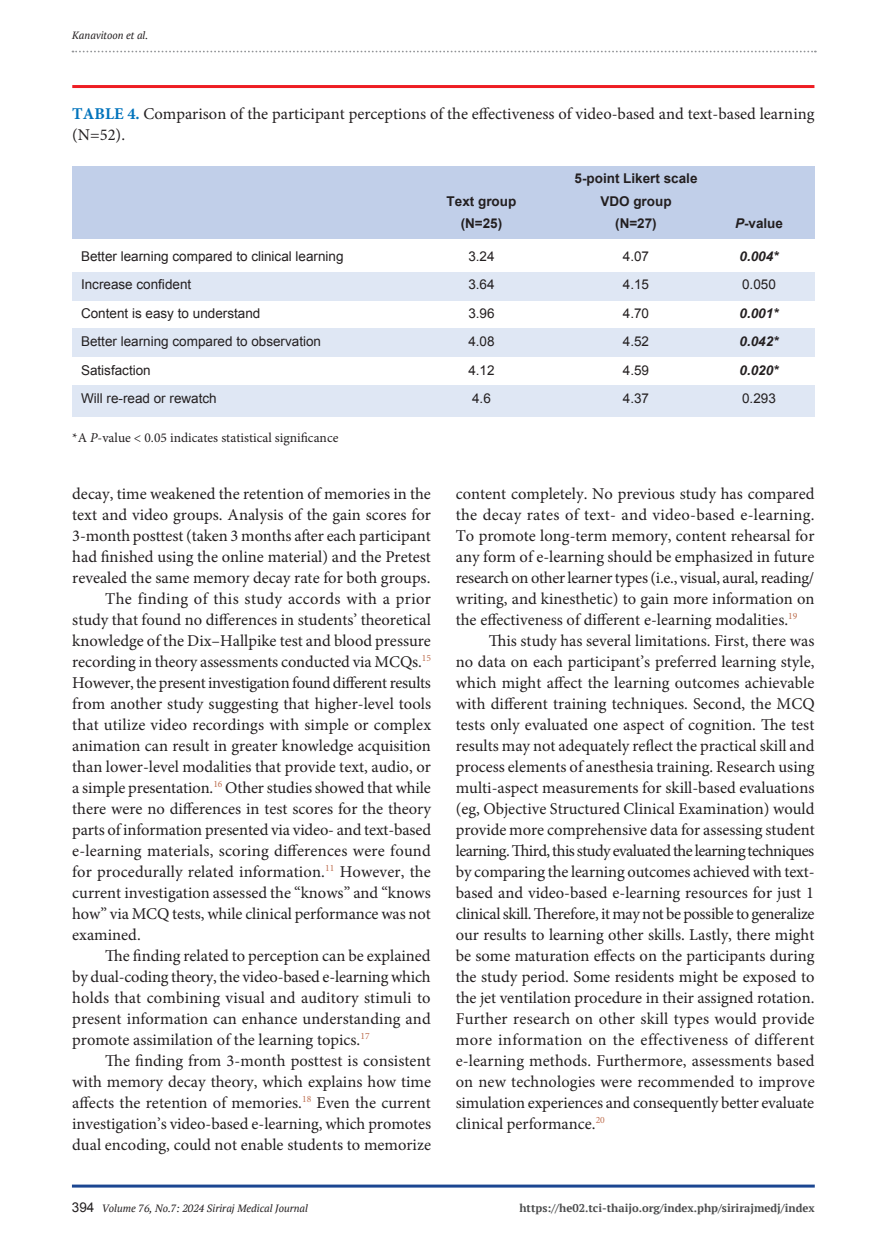
<style>
.page{position:relative;width:891px;height:1242px;background:#fff}
.page>*{position:absolute;margin:0;border:0;box-sizing:border-box;transform-origin:0 0}
.t1{font:16.5px/21px "Minion Pro";color:#231f20;text-align:justify}
.t2{font:13.5px "Arial";color:#231f20}
.t3{font:700 13.5px "Arial";color:#231f20}
.t4{font:13.5px "Minion Pro";color:#231f20}
.t5{font:italic 700 13.5px "Arial";color:#231f20}
.t6{font:700 11.25px "PT Serif";color:#4b4c4d}
.t7{font:italic 10.5px "PT Serif";color:#231f20}
.s1{font-weight:700;color:#0073bc}
.s2{font-style:italic}
.s3{font-family:"Arial";font-style:normal;font-size:13.5px}
</style>
<div class="page">
<svg style="left:72px;top:51px;width:744px;height:1px"></svg>
<hr style="left:72px;top:1185px;width:743px;height:3px;background:#1b4691">
<div style="left:72px;top:272px;width:742px;height:29px;background:#dfe7f4"></div>
<div style="left:72px;top:329px;width:742px;height:28px;background:#dfe7f4"></div>
<div style="left:72px;top:385px;width:742px;height:32px;background:#dfe7f4"></div>
<div style="left:72px;top:166px;width:742px;height:73px;background:#c1cfe9"></div>
<hr style="left:72px;top:85px;width:742px;height:3px;background:#ee1d23">
<p class="t7" style="left:72px;top:29px;width:78px">Kanavitoon et al.</p>
<p class="t1" style="left:72px;top:103px;width:744px"><span class="s1">TABLE 4.</span> Comparison of the participant perceptions of the effectiveness of video-based and text-based learning (N=52).</p>
<p class="t3" style="left:575px;top:169px;width:125px">5-point Likert scale</p>
<p class="t3" style="left:447px;top:192px;width:71px">Text group</p>
<p class="t3" style="left:600px;top:192px;width:73px">VDO group</p>
<p class="t3" style="left:461px;top:214px;width:43px">(N=25)</p>
<p class="t3" style="left:615px;top:214px;width:43px">(N=27)</p>
<p class="t3" style="left:735px;top:214px;width:50px"><span class="s2">P</span>-value</p>
<p class="t2" style="left:81px;top:247px;width:264px">Better learning compared to clinical learning</p>
<p class="t2" style="left:468px;top:247px;width:28px">3.24</p>
<p class="t2" style="left:623px;top:247px;width:28px">4.07</p>
<p class="t5" style="left:740px;top:247px;width:41px">0.004*</p>
<p class="t2" style="left:81px;top:276px;width:112px">Increase confident</p>
<p class="t2" style="left:468px;top:276px;width:28px">3.64</p>
<p class="t2" style="left:623px;top:276px;width:28px">4.15</p>
<p class="t2" style="left:742px;top:276px;width:35px">0.050</p>
<p class="t2" style="left:81px;top:304px;width:181px">Content is easy to understand</p>
<p class="t2" style="left:468px;top:304px;width:28px">3.96</p>
<p class="t2" style="left:623px;top:304px;width:28px">4.70</p>
<p class="t5" style="left:740px;top:304px;width:41px">0.001*</p>
<p class="t2" style="left:81px;top:333px;width:242px">Better learning compared to observation</p>
<p class="t2" style="left:468px;top:333px;width:28px">4.08</p>
<p class="t2" style="left:623px;top:333px;width:28px">4.52</p>
<p class="t5" style="left:740px;top:333px;width:41px">0.042*</p>
<p class="t2" style="left:81px;top:361px;width:71px">Satisfaction</p>
<p class="t2" style="left:468px;top:361px;width:28px">4.12</p>
<p class="t2" style="left:623px;top:361px;width:28px">4.59</p>
<p class="t5" style="left:740px;top:361px;width:41px">0.020*</p>
<p class="t2" style="left:81px;top:390px;width:137px">Will re-read or rewatch</p>
<p class="t2" style="left:472px;top:390px;width:20px">4.6</p>
<p class="t2" style="left:623px;top:390px;width:28px">4.37</p>
<p class="t2" style="left:742px;top:390px;width:35px">0.293</p>
<p class="t4" style="left:72px;top:428px;width:268px">*A <span class="s2">P</span>-value &lt; 0.05 indicates statistical significance</p>
<p class="t1" style="left:72px;top:483px;width:360px">decay, time weakened the retention of memories in the text and video groups. Analysis of the gain scores for 3-month posttest (taken 3 months after each participant had finished using the online material) and the Pretest revealed the same memory decay rate for both groups.</p>
<p class="t1" style="left:72px;top:588px;width:360px;text-indent:33px">The finding of this study accords with a prior study that found no differences in students’ theoretical knowledge of the Dix–Hallpike test and blood pressure recording in theory assessments conducted via MCQs.<sup>15<br></sup>However, the present investigation found different results from another study suggesting that higher-level tools that utilize video recordings with simple or complex animation can result in greater knowledge acquisition than lower-level modalities that provide text, audio, or a simple presentation.<sup>16</sup> Other studies showed that while there were no differences in test scores for the theory parts of information presented via video- and text-based e-learning materials, scoring differences were found for procedurally related information.<sup>11</sup> However, the current investigation assessed the “knows” and “knows how” via MCQ tests, while clinical performance was not examined.</p>
<p class="t1" style="left:72px;top:945px;width:360px;text-indent:33px">The finding related to perception can be explained by dual-coding theory, the video-based e-learning which holds that combining visual and auditory stimuli to present information can enhance understanding and promote assimilation of the learning topics.<sup>17</sup></p>
<p class="t1" style="left:72px;top:1050px;width:360px;text-indent:33px">The finding from 3-month posttest is consistent with memory decay theory, which explains how time affects the retention of memories.<sup>18</sup> Even the current investigation’s video-based e-learning, which promotes dual encoding, could not enable students to memorize</p>
<p class="t1" style="left:456px;top:483px;width:360px">content completely. No previous study has compared the decay rates of text- and video-based e-learning.<br>To promote long-term memory, content rehearsal for any form of e-learning should be emphasized in future research on other learner types (i.e., visual, aural, reading/ writing, and kinesthetic) to gain more information on the effectiveness of different e-learning modalities.<sup>19</sup></p>
<p class="t1" style="left:456px;top:630px;width:360px;text-indent:33px">This study has several limitations. First, there was no data on each participant’s preferred learning style, which might affect the learning outcomes achievable with different training techniques. Second, the MCQ tests only evaluated one aspect of cognition. The test results may not adequately reflect the practical skill and process elements of anesthesia training. Research using multi-aspect measurements for skill-based evaluations (eg, Objective Structured Clinical Examination) would provide more comprehensive data for assessing student learning. Third, this study evaluated the learning techniques by comparing the learning outcomes achieved with text&shy;based and video-based e-learning resources for just 1 clinical skill. Therefore, it may not be possible to generalize our results to learning other skills. Lastly, there might be some maturation effects on the participants during the study period. Some residents might be exposed to the jet ventilation procedure in their assigned rotation.<br>Further research on other skill types would provide more information on the effectiveness of different e-learning methods. Furthermore, assessments based on new technologies were recommended to improve simulation experiences and consequently better evaluate clinical performance.<sup>20</sup></p>
<p class="t7" style="left:72px;top:1202px;width:238px"><span class="s3">394</span> Volume 76, No.7: 2024 Siriraj Medical Journal</p>
<p class="t6" style="left:519px;top:1201px;width:297px">https://he02.tci-thaijo.org/index.php/sirirajmedj/index</p>
</div>
